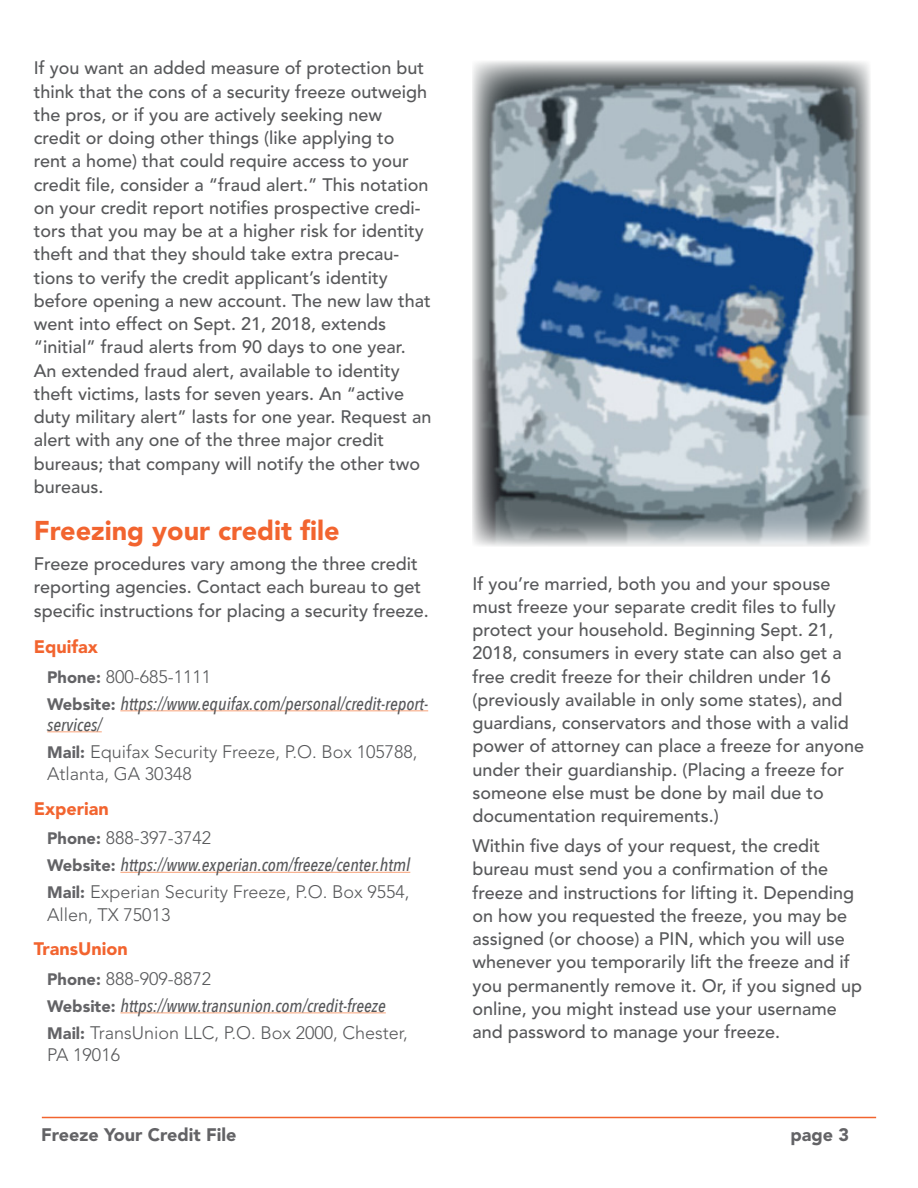
<style>
.page{position:relative;width:918px;height:1188px;background:#fff}
.page>*{position:absolute;margin:0;border:0;box-sizing:border-box;transform-origin:0 0}
.Subheads{font:900 27px "Avenir LT Std";color:#f2642f}
.Text{font:500 18px/23.2px "Avenir LT Std";color:#57585a}
.Bullets2{font:300 18px/22.5px "Avenir LT Std";color:#57585a}
.Bullets2-2{font:italic 500 18px/21px "Avenir Next Condensed";color:#57585a}
.t1{font:900 18px "Avenir LT Std";color:#636366}
.small_bold{font:900 18px "Avenir LT Std";color:#f2642f}
.s1{font-weight:900;font-size:16.5px;color:#636366}
.s2{font-family:"Avenir LT Std";font-weight:900;font-style:normal;font-size:16.5px;color:#636366}
</style>
<div class="page">
<hr style="left:42px;top:1117px;width:834px;height:1px;background:#f2642f">
<hr style="left:120px;top:710px;width:308px;height:1px;background:#f9ad88">
<hr style="left:47px;top:731px;width:55px;height:1px;background:#f9ad88">
<hr style="left:120px;top:872px;width:290px;height:1px;background:#f9ad88">
<hr style="left:120px;top:1012px;width:266px;height:1px;background:#f9ad88">
<img style="left:472px;top:61px;width:399px;height:486px">
<p class="Text" style="left:34px;top:57px;width:399px">If you want an added measure of protection but think that the cons of a security freeze outweigh the pros, or if you are actively seeking new credit or doing other things (like applying to rent a home) that could require access to your credit file, consider a “fraud alert.” This notation on your credit report notifies prospective credi&shy;tors that you may be at a higher risk for identity theft and that they should take extra precau&shy;tions to verify the credit applicant’s identity before opening a new account. The new law that went into effect on Sept. 21, 2018, extends “initial” fraud alerts from 90 days to one year.<br>An extended fraud alert, available to identity theft victims, lasts for seven years. An “active duty military alert” lasts for one year. Request an alert with any one of the three major credit bureaus; that company will notify the other two bureaus.</p>
<p class="Subheads" style="left:34px;top:514px;width:308px">Freezing your credit file</p>
<p class="Text" style="left:34px;top:553px;width:397px">Freeze procedures vary among the three credit reporting agencies. Contact each bureau to get specific instructions for placing a security freeze.</p>
<p class="small_bold" style="left:34px;top:636px;width:66px">Equifax</p>
<p class="Bullets2" style="left:47px;top:665px;width:166px"><span class="s1">Phone:</span> 800-685-1111</p>
<p class="Bullets2-2" style="left:47px;top:693px;width:382px"><span class="s2">Website:</span> https://www.equifax.com/personal/credit-report&shy;services/</p>
<p class="Bullets2" style="left:47px;top:740px;width:372px"><span class="s1">Mail:</span> Equifax Security Freeze, P.O. Box 105788,<br>Atlanta, GA 30348</p>
<p class="small_bold" style="left:34px;top:798px;width:77px">Experian</p>
<p class="Bullets2" style="left:47px;top:827px;width:166px"><span class="s1">Phone:</span> 888-397-3742</p>
<p class="Bullets2-2" style="left:47px;top:854px;width:365px"><span class="s2">Website:</span> https://www.experian.com/freeze/center.html</p>
<p class="Bullets2" style="left:47px;top:881px;width:364px"><span class="s1">Mail:</span> Experian Security Freeze, P.O. Box 9554,<br>Allen, TX 75013</p>
<p class="small_bold" style="left:34px;top:938px;width:95px">TransUnion</p>
<p class="Bullets2" style="left:47px;top:967px;width:166px"><span class="s1">Phone:</span> 888-909-8872</p>
<p class="Bullets2-2" style="left:47px;top:995px;width:340px"><span class="s2">Website:</span> https://www.transunion.com/credit-freeze</p>
<p class="Bullets2" style="left:47px;top:1021px;width:362px"><span class="s1">Mail:</span> TransUnion LLC, P.O. Box 2000, Chester,<br>PA 19016</p>
<p class="Text" style="left:472px;top:572px;width:393px">If you’re married, both you and your spouse must freeze your separate credit files to fully protect your household. Beginning Sept. 21, 2018, consumers in every state can also get a free credit freeze for their children under 16 (previously available in only some states), and guardians, conservators and those with a valid power of attorney can place a freeze for anyone under their guardianship. (Placing a freeze for someone else must be done by mail due to documentation requirements.)</p>
<p class="Text" style="left:472px;top:835px;width:391px">Within five days of your request, the credit bureau must send you a confirmation of the freeze and instructions for lifting it. Depending on how you requested the freeze, you may be assigned (or choose) a PIN, which you will use whenever you temporarily lift the freeze and if you permanently remove it. Or, if you signed up online, you might instead use your username and password to manage your freeze.</p>
<p class="t1" style="left:41px;top:1124px;width:197px">Freeze Your Credit File</p>
<p class="t1" style="left:790px;top:1124px;width:60px">page 3</p>
</div>
